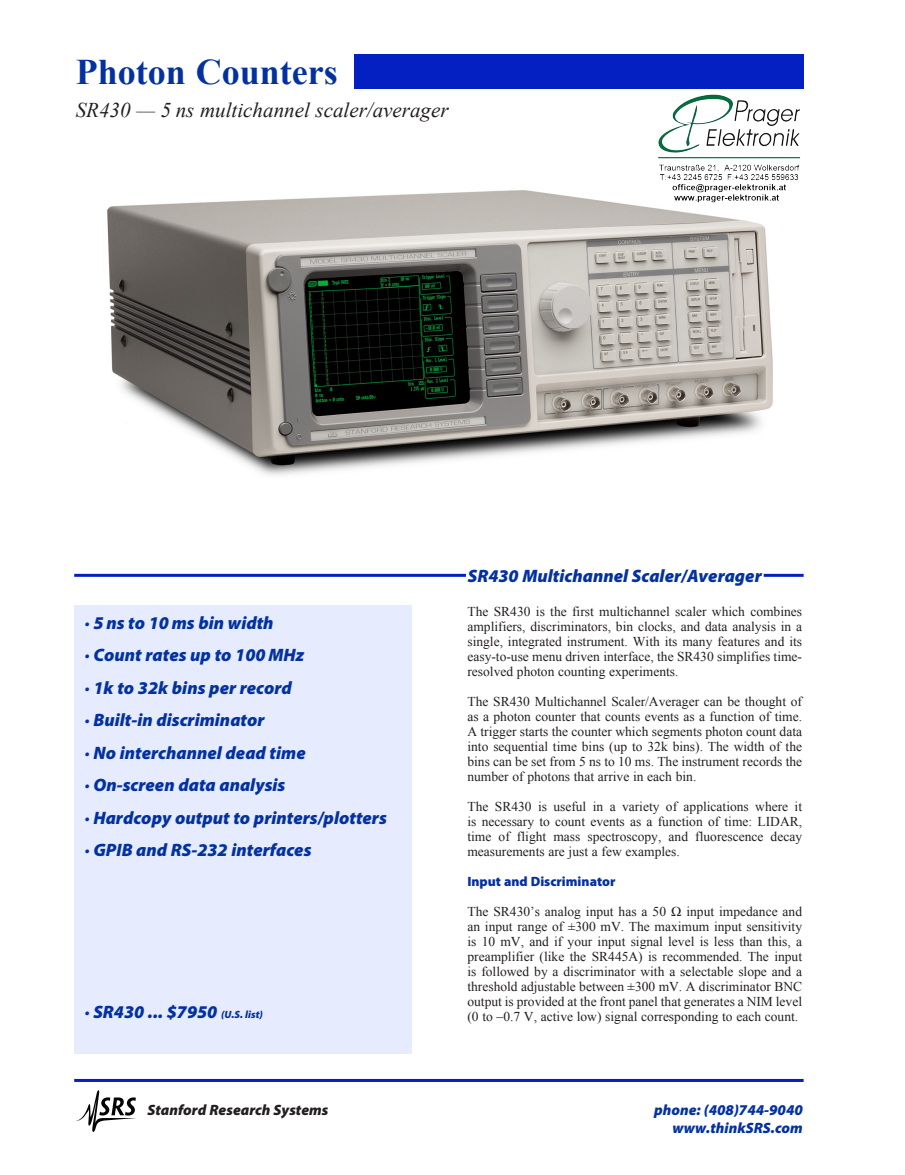
<style>
.page{position:relative;width:905px;height:1175px;background:#fff}
.page>*{position:absolute;margin:0;border:0;box-sizing:border-box;transform-origin:0 0}
.t1{font:700 36px "Times New Roman";color:#0332a0}
.t2{font:italic 21px "Times New Roman";color:#231f20}
.t3{font:italic 900 18px/32.4px "Myriad Pro";color:#0332a0}
.t4{font:italic 900 15px/18px "Myriad Pro";color:#0332a0;text-align:right}
.t5{font:italic 900 15px "Myriad Pro";color:#231f20}
.t6{font:13.5px/15px "Times New Roman";color:#231f20;text-align:justify}
.t7{font:900 13.5px "Myriad Pro";color:#0332a0}
.s1{font-size:10.5px}
</style>
<div class="page">
<svg style="left:74px;top:1078px;width:729px;height:4px"></svg>
<svg style="left:76px;top:1090px;width:60px;height:41px"></svg>
<div style="left:74px;top:605px;width:338px;height:448px;background:#e6ecfd"></div>
<hr style="left:74px;top:574px;width:392px;height:3px;background:#031fc2">
<hr style="left:763px;top:574px;width:40px;height:3px;background:#031fc2">
<div style="left:354px;top:54px;width:449px;height:35px;background:#041fc2"></div>
<img style="left:107px;top:190px;width:666px;height:286px">
<img style="left:655px;top:94px;width:146px;height:109px">
<h1 class="t1" style="left:76px;top:47px;width:263px">Photon Counters</h1>
<h2 class="t2" style="left:76px;top:95px;width:374px">SR430 — 5 ns multichannel scaler/averager</h2>
<h3 class="t3" style="left:85px;top:607px;width:303px">· 5 ns to 10 ms bin width<br>· Count rates up to 100 MHz<br>· 1k to 32k bins per record<br>· Built-in discriminator<br>· No interchannel dead time<br>· On-screen data analysis<br>· Hardcopy output to printers/plotters · GPIB and RS-232 interfaces</h3>
<h3 class="t3" style="left:85px;top:996px;width:180px">· SR430 ... $7950 <span class="s1">(U.S. list)</span></h3>
<h3 class="t3" style="left:468px;top:560px;width:295px">SR430 Multichannel Scaler/Averager</h3>
<p class="t6" style="left:467px;top:603px;width:336px">The SR430 is the first multichannel scaler which combines amplifiers, discriminators, bin clocks, and data analysis in a single, integrated instrument. With its many features and its easy-to-use menu driven interface, the SR430 simplifies time&shy;resolved photon counting experiments.</p>
<p class="t6" style="left:467px;top:693px;width:336px">The SR430 Multichannel Scaler/Averager can be thought of as a photon counter that counts events as a function of time.<br>A trigger starts the counter which segments photon count data into sequential time bins (up to 32k bins). The width of the bins can be set from 5 ns to 10 ms. The instrument records the number of photons that arrive in each bin.</p>
<p class="t6" style="left:467px;top:798px;width:336px">The SR430 is useful in a variety of applications where it is necessary to count events as a function of time: LIDAR, time of flight mass spectroscopy, and fluorescence decay measurements are just a few examples.</p>
<p class="t7" style="left:467px;top:873px;width:150px">Input and Discriminator</p>
<p class="t6" style="left:467px;top:903px;width:336px">The SR430’s analog input has a 50 Ω input impedance and an input range of ±300 mV. The maximum input sensitivity is 10 mV, and if your input signal level is less than this, a preamplifier (like the SR445A) is recommended. The input is followed by a discriminator with a selectable slope and a threshold adjustable between ±300 mV. A discriminator BNC output is provided at the front panel that generates a NIM level (0 to –0.7 V, active low) signal corresponding to each count.</p>
<p class="t5" style="left:147px;top:1101px;width:182px">Stanford Research Systems</p>
<p class="t4" style="left:654px;top:1101px;width:150px">phone: (408)744-9040 www.thinkSRS.com</p>
</div>
